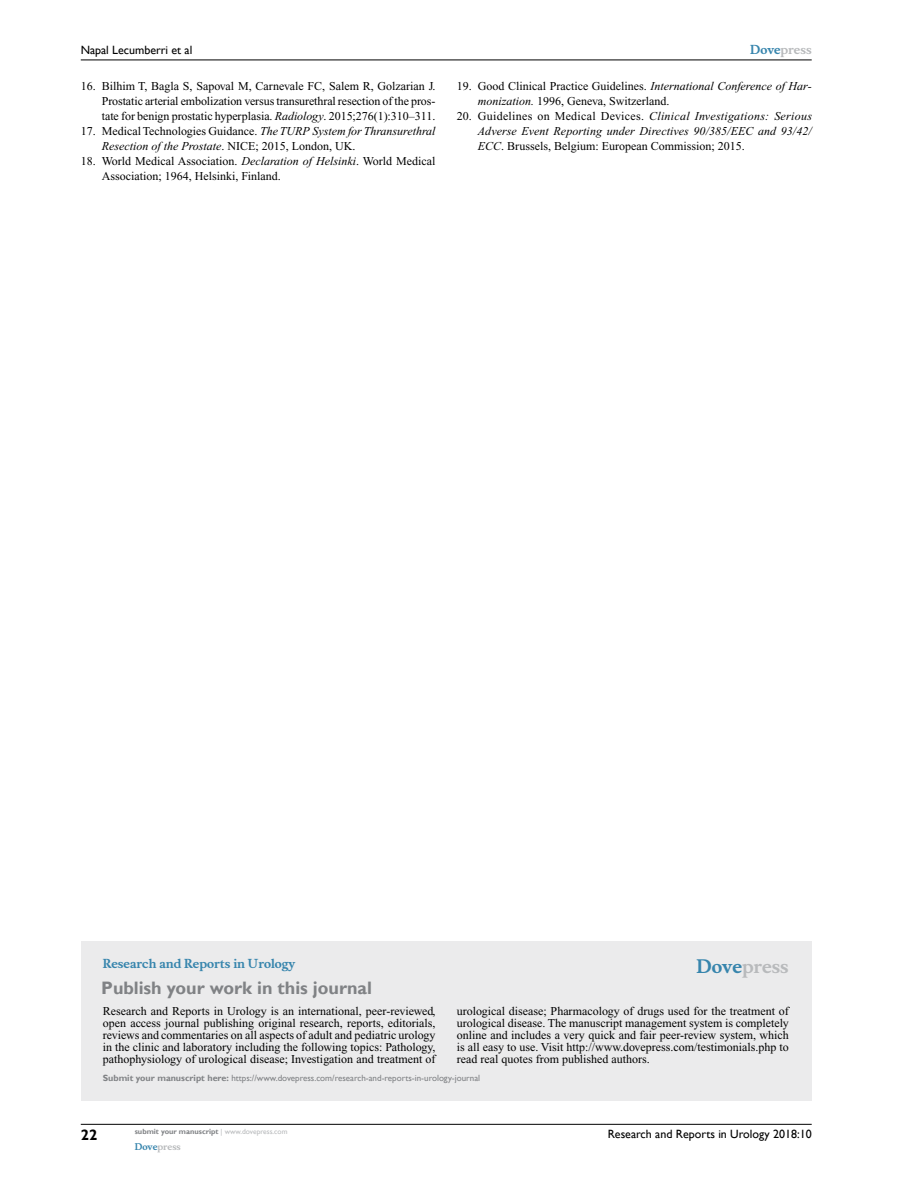
<style>
.page{position:relative;width:918px;height:1188px;background:#fff}
.page>*{position:absolute;margin:0;border:0;box-sizing:border-box;transform-origin:0 0}
.t1{font:700 18px "Gill Sans";color:#808285}
.t2{font:700 18px "Musee";color:#b8babc}
.t3{font:700 15px "Gill Sans";color:#000}
.t4{font:12px/12px "Times New Roman";color:#000;text-align:justify}
.t5{font:italic 12px/15px "Times New Roman";letter-spacing:.005em;color:#000;text-align:justify}
.t6{font:12px "Gill Sans";color:#000}
.t7{font:700 12px "Musee";color:#3785ad}
.t8{font:700 12px "Musee";color:#b8babc}
.t9{font:9px "Gill Sans";color:#808285}
.t10{font:700 9px "Musee";color:#b8babc}
.t11{font:700 7.5px "Gill Sans";color:#808285}
.s1{font-style:italic}
.s2{color:#3785ad}
.s3{font-style:normal}
.s4{font-weight:700}
.s5{font-weight:400;color:#b8babc}
</style>
<div class="page">
<div style="left:81px;top:941px;width:731px;height:160px;background:#ebebec"></div>
<hr style="left:81px;top:1124px;width:731px;height:1px;background:#000">
<hr style="left:81px;top:60px;width:731px;height:1px;background:#000">
<p class="t6" style="left:81px;top:43px;width:113px">Napal Lecumberri et al</p>
<p class="t4" style="left:102px;top:79px;width:335px;line-height:15px;text-indent:-21px">16. Bilhim T, Bagla S, Sapoval M, Carnevale FC, Salem R, Golzarian J.<br>Prostatic arterial embolization versus transurethral resection of the pros&shy;tate for benign prostatic hyperplasia. <span class="s1">Radiology</span>. 2015;276(1):310–311.</p>
<p class="t4" style="left:102px;top:124px;width:335px;line-height:15px;text-indent:-21px">17. Medical Technologies Guidance. <span class="s1">The TURP System for Thransurethral<br>Resection of the Prostate</span>. NICE; 2015, London, UK.</p>
<p class="t4" style="left:102px;top:154px;width:335px;line-height:15px;text-indent:-21px">18. World Medical Association. <span class="s1">Declaration of Helsinki</span>. World Medical<br>Association; 1964, Helsinki, Finland.</p>
<p class="t8" style="left:750px;top:43px;width:63px"><span class="s2">Dove</span>press</p>
<p class="t4" style="left:478px;top:79px;width:335px;line-height:15px;text-indent:-21px">19. Good Clinical Practice Guidelines. <span class="s1">International Conference of Har&shy;monization.</span> 1996, Geneva, Switzerland.</p>
<p class="t5" style="left:478px;top:109px;width:336px;text-indent:-21px"><span class="s3">20. Guidelines on Medical Devices.</span> Clinical Investigations: Serious Adverse Event Reporting under Directives 90/385/EEC and 93/42/ ECC<span class="s3">. Brussels, Belgium: European Commission; 2015.</span></p>
<p class="t7" style="left:103px;top:956px;width:194px">Research and Reports in Urology</p>
<h1 class="t1" style="left:101px;top:977px;width:272px">Publish your work in this journal</h1>
<h1 class="t2" style="left:697px;top:955px;width:94px"><span class="s2">Dove</span>press</h1>
<p class="t4" style="left:103px;top:1005px;width:334px">Research and Reports in Urology is an international, peer-reviewed, open access journal publishing original research, reports, editorials, reviews and commentaries on all aspects of adult and pediatric urology in the clinic and laboratory including the following topics: Pathology, pathophysiology of urological disease; Investigation and treatment of</p>
<p class="t4" style="left:457px;top:1005px;width:333px">urological disease; Pharmacology of drugs used for the treatment of urological disease. The manuscript management system is completely online and includes a very quick and fair peer-review system, which is all easy to use. Visit http://www.dovepress.com/testimonials.php to read real quotes from published authors.</p>
<p class="t9" style="left:103px;top:1072px;width:379px"><span class="s4">Submit your manuscript here:</span> https://www.dovepress.com/research-and-reports-in-urology-journal</p>
<p class="t3" style="left:81px;top:1126px;width:18px">22</p>
<p class="t11" style="left:135px;top:1127px;width:154px">submit your manuscript <span class="s5">| www.dovepress.com</span></p>
<p class="t10" style="left:135px;top:1141px;width:48px"><span class="s2">Dove</span>press</p>
<p class="t6" style="left:608px;top:1127px;width:206px">Research and Reports in Urology 2018:10</p>
</div>
